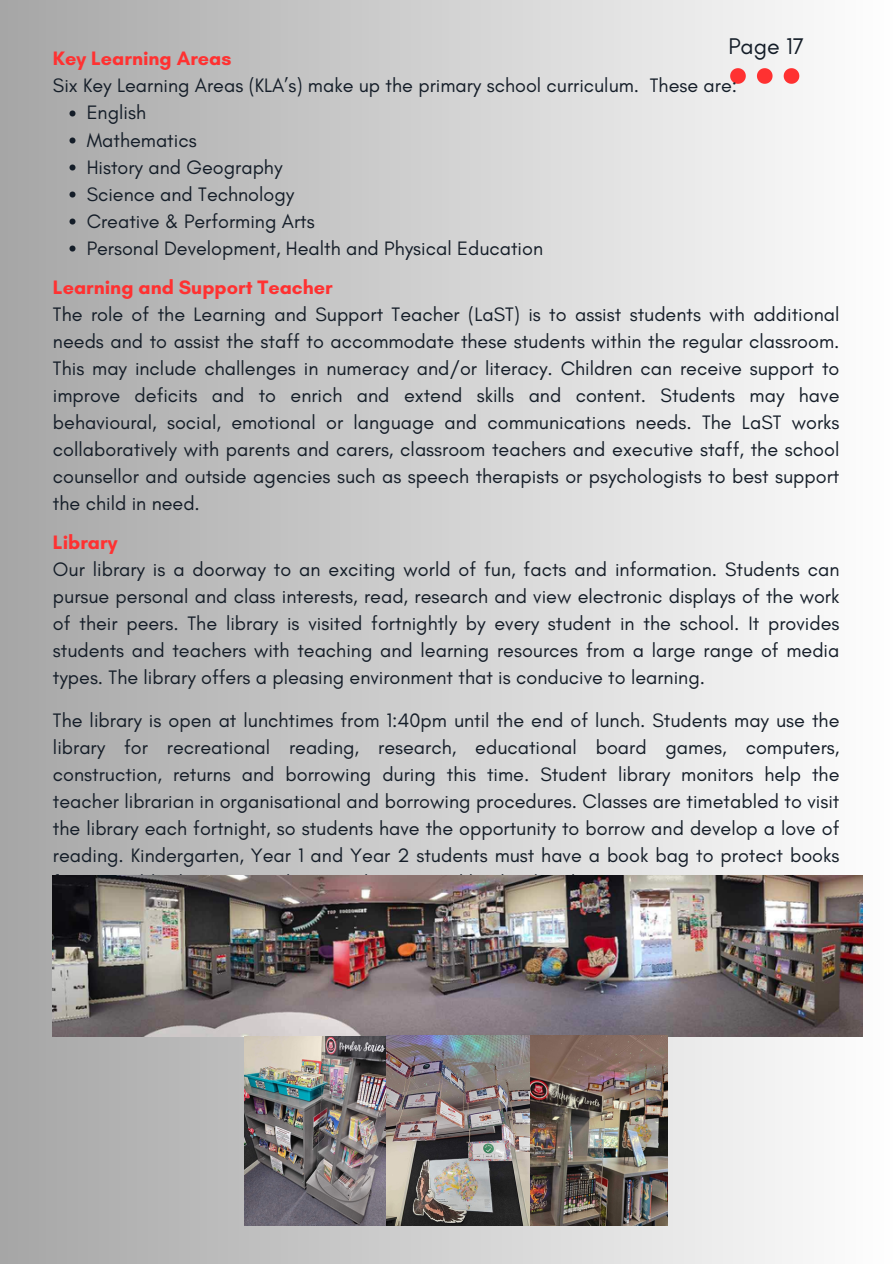
<style>
.page{position:relative;width:893px;height:1264px;background:#fff}
.page>*{position:absolute;margin:0;border:0;box-sizing:border-box;transform-origin:0 0}
.t1{font:23.1px "Glacial Indifference";color:#141d28}
.t2{font:19.8px/27px "Glacial Indifference";color:#141d28;text-align:justify}
.t3{font:700 19.8px "Glacial Indifference";color:#ff3131}
</style>
<div class="page">
<div style="left:0;top:0;width:892px;height:1263px;background:linear-gradient(to right,#a6a6a6,#fefefe)"></div>
<svg style="left:730px;top:68px;width:15px;height:16px"></svg>
<svg style="left:756px;top:68px;width:16px;height:16px"></svg>
<svg style="left:783px;top:68px;width:16px;height:16px"></svg>
<svg style="left:69px;top:110px;width:6px;height:6px"></svg>
<svg style="left:69px;top:137px;width:6px;height:6px"></svg>
<svg style="left:69px;top:164px;width:6px;height:6px"></svg>
<svg style="left:69px;top:191px;width:6px;height:6px"></svg>
<svg style="left:69px;top:218px;width:6px;height:6px"></svg>
<svg style="left:69px;top:245px;width:6px;height:6px"></svg>
<img style="left:53px;top:875px;width:809px;height:161px">
<img style="left:245px;top:1035px;width:281px;height:190px">
<img style="left:526px;top:1035px;width:141px;height:190px">
<p class="t1" style="left:728px;top:32px;width:77px">Page 17</p>
<p class="t3" style="left:53px;top:47px;width:180px">Key Learning Areas</p>
<p class="t2" style="left:87px;top:72px;width:652px;text-align:left;text-indent:-34px">Six Key Learning Areas (KLA’s) make up the primary school curriculum. These are:<br>English<br>Mathematics<br>History and Geography<br>Science and Technology<br>Creative &amp; Performing Arts<br>Personal Development, Health and Physical Education</p>
<p class="t3" style="left:53px;top:275px;width:281px">Learning and Support Teacher</p>
<p class="t2" style="left:53px;top:300px;width:787px">The role of the Learning and Support Teacher (LaST) is to assist students with additional needs and to assist the staff to accommodate these students within the regular classroom.<br>This may include challenges in numeracy and/or literacy. Children can receive support to improve deficits and to enrich and extend skills and content. Students may have behavioural, social, emotional or language and communications needs. The LaST works collaboratively with parents and carers, classroom teachers and executive staff, the school counsellor and outside agencies such as speech therapists or psychologists to best support the child in need.</p>
<p class="t3" style="left:53px;top:530px;width:66px">Library</p>
<p class="t2" style="left:53px;top:555px;width:788px">Our library is a doorway to an exciting world of fun, facts and information. Students can pursue personal and class interests, read, research and view electronic displays of the work of their peers. The library is visited fortnightly by every student in the school. It provides students and teachers with teaching and learning resources from a large range of media types. The library offers a pleasing environment that is conducive to learning.</p>
<p class="t2" style="left:53px;top:707px;width:787px">The library is open at lunchtimes from 1:40pm until the end of lunch. Students may use the library for recreational reading, research, educational board games, computers, construction, returns and borrowing during this time. Student library monitors help the teacher librarian in organisational and borrowing procedures. Classes are timetabled to visit the library each fortnight, so students have the opportunity to borrow and develop a love of reading. Kindergarten, Year 1 and Year 2 students must have a book bag to protect books</p>
</div>
